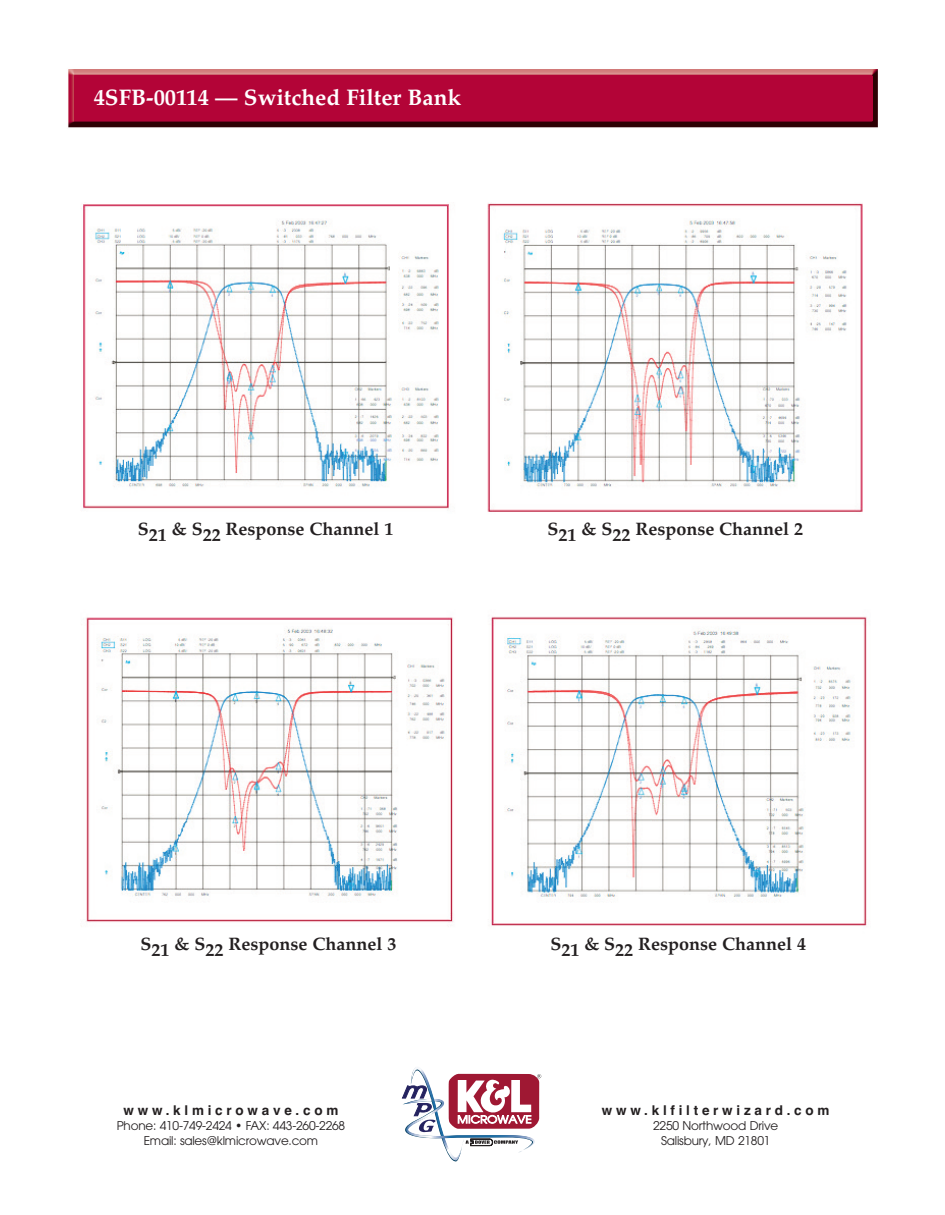
<style>
.page{position:relative;width:945px;height:1215px;background:#fff}
.page>*{position:absolute;margin:0;border:0;box-sizing:border-box;transform-origin:0 0}
.t1{font:700 22.5px "Palatino";color:#fff}
.t2{font:700 18px "Palatino";color:#231f20}
.t3{font:700 13.5px "Helvetica";letter-spacing:.28em;color:#231f20}
.t4{font:12px/15px "Avant Garde";letter-spacing:-.015em;color:#231f20;text-align:center}
</style>
<div class="page">
<img style="left:68px;top:69px;width:810px;height:59px">
<div style="left:74px;top:76px;width:799px;height:45px;background:#b30437"></div>
<svg style="left:402px;top:1067px;width:139px;height:94px"></svg>
<img style="left:81px;top:203px;width:786px;height:724px">
<div style="left:88px;top:519px;width:356px;height:29px;background:#fff"></div>
<div style="left:498px;top:519px;width:355px;height:29px;background:#fff"></div>
<h1 class="t1" style="left:94px;top:87px;width:369px">4SFB-00114 — Switched Filter Bank</h1>
<h2 class="t2" style="left:138px;top:520px;width:257px">S21 &amp; S22 Response Channel 1</h2>
<h2 class="t2" style="left:548px;top:520px;width:257px">S21 &amp; S22 Response Channel 2</h2>
<h2 class="t2" style="left:141px;top:935px;width:257px">S21 &amp; S22 Response Channel 3</h2>
<h2 class="t2" style="left:550px;top:935px;width:257px">S21 &amp; S22 Response Channel 4</h2>
<p class="t3" style="left:124px;top:1102px;width:216px">www.klmicrowave.com</p>
<p class="t4" style="left:117px;top:1119px;width:230px">Phone: 410-749-2424 • FAX: 443-260-2268<br>Email: sales@klmicrowave.com</p>
<p class="t3" style="left:602px;top:1102px;width:229px">www.klfilterwizard.com</p>
<p class="t4" style="left:653px;top:1119px;width:127px">2250 Northwood Drive<br>Salisbury, MD 21801</p>
</div>
